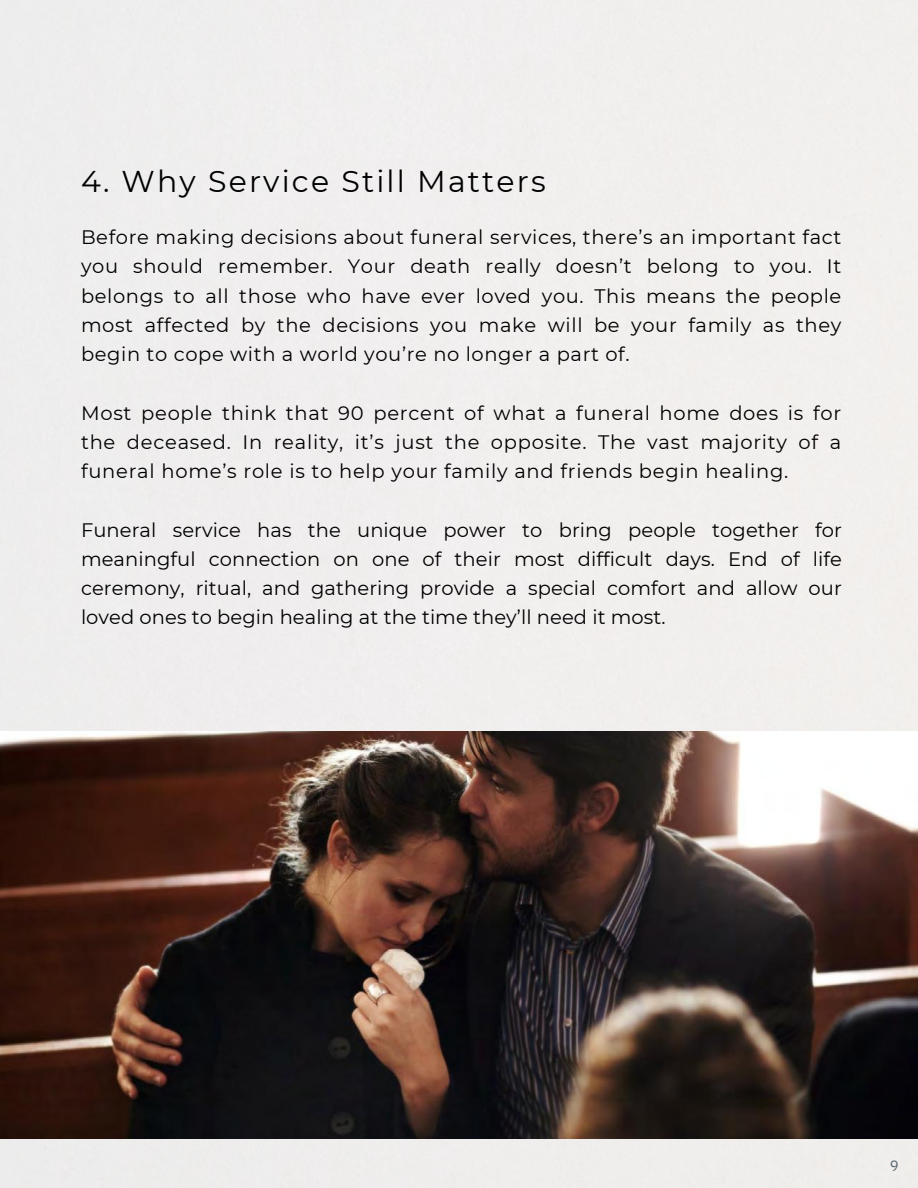
<style>
.page{position:relative;width:918px;height:1188px;background:#fff}
.page>*{position:absolute;margin:0;border:0;box-sizing:border-box;transform-origin:0 0}
.t1{font:30px "Montserrat";letter-spacing:.075em;color:#000}
.t2{font:19.5px/29.2px "Montserrat";letter-spacing:.03em;color:#000;text-align:justify}
.t3{font:15px "IBM Plex Sans";color:#5f6b72}
</style>
<div class="page">
<img style="left:0;top:731px;width:918px;height:408px">
<p class="t1" style="left:81px;top:162px;width:466px">4. Why Service Still Matters</p>
<p class="t2" style="left:81px;top:223px;width:762px">Before making decisions about funeral services, there’s an important fact you should remember. Your death really doesn’t belong to you. It belongs to all those who have ever loved you. This means the people most affected by the decisions you make will be your family as they begin to cope with a world you’re no longer a part of.</p>
<p class="t2" style="left:81px;top:398px;width:762px">Most people think that 90 percent of what a funeral home does is for the deceased. In reality, it’s just the opposite. The vast majority of a funeral home’s role is to help your family and friends begin healing.</p>
<p class="t2" style="left:81px;top:515px;width:762px">Funeral service has the unique power to bring people together for meaningful connection on one of their most difficult days. End of life ceremony, ritual, and gathering provide a special comfort and allow our loved ones to begin healing at the time they’ll need it most.</p>
<p class="t3" style="left:890px;top:1155px;width:10px">9</p>
</div>
